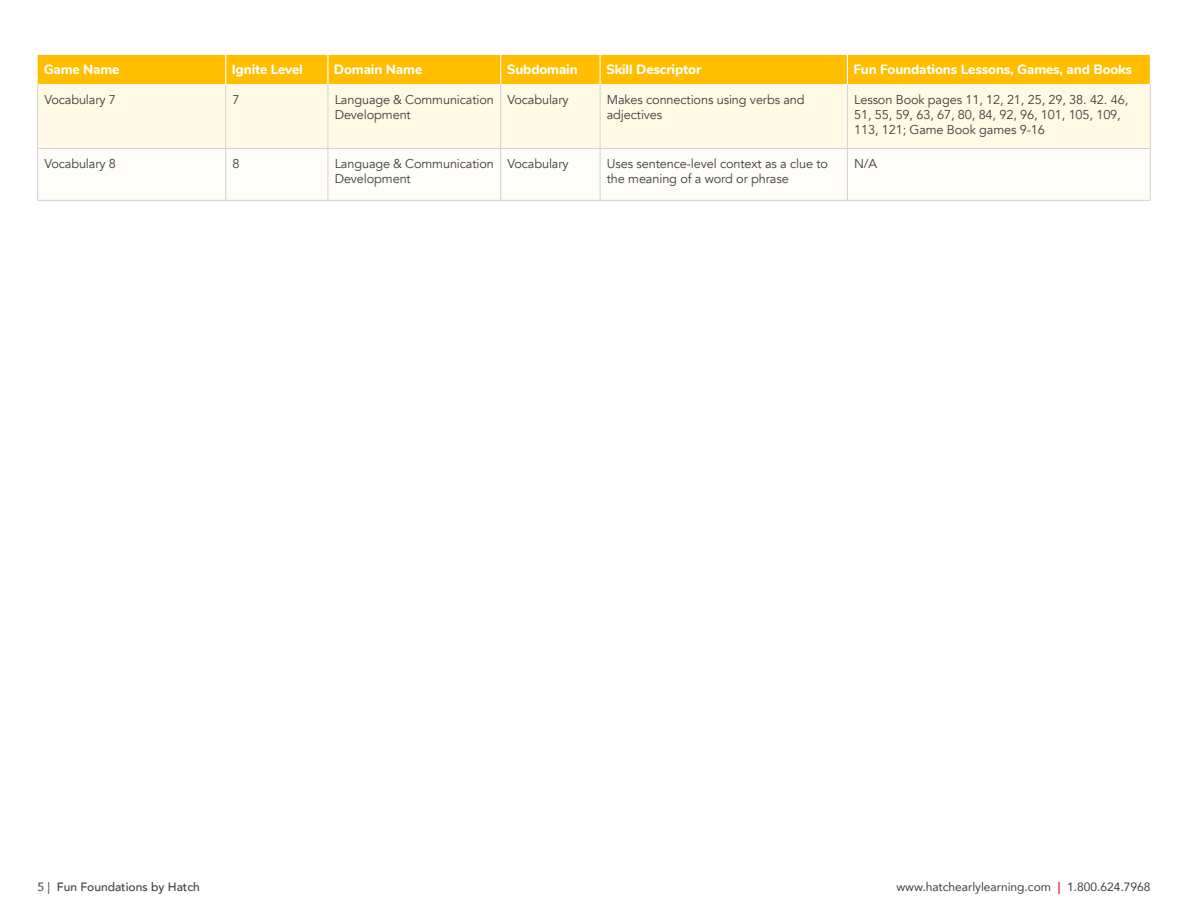
<style>
.page{position:relative;width:1188px;height:918px;background:#fff}
.page>*{position:absolute;margin:0;border:0;box-sizing:border-box;transform-origin:0 0}
.t1{font:800 13.5px "Nunito";letter-spacing:-.01em;color:#fff}
.t2{font:12.75px/15.3px "Avenir";letter-spacing:-.01em;color:#3e3e3f}
.t3{font:12px "Avenir";color:#3e3e3f}
.t4{font:500 12px "Avenir";color:#3e3e3f}
.s1{font-weight:400}
.s2{font-weight:900;color:#ee4048}
</style>
<div class="page">
<div style="left:38px;top:84px;width:1112px;height:64px;background:#fff9e6"></div>
<svg style="left:38px;top:149px;width:1112px;height:51px"></svg>
<hr style="left:37px;top:84px;width:1px;height:64px;background:#d1d2d4">
<hr style="left:225px;top:84px;width:1px;height:64px;background:#d1d2d4">
<hr style="left:328px;top:84px;width:1px;height:64px;background:#d1d2d4">
<hr style="left:500px;top:84px;width:1px;height:64px;background:#d1d2d4">
<hr style="left:600px;top:84px;width:1px;height:64px;background:#d1d2d4">
<hr style="left:847px;top:84px;width:1px;height:64px;background:#d1d2d4">
<hr style="left:1150px;top:84px;width:1px;height:64px;background:#d1d2d4">
<hr style="left:38px;top:148px;width:188px;height:1px;background:#d1d2d4">
<hr style="left:37px;top:149px;width:1px;height:51px;background:#d1d2d4">
<hr style="left:226px;top:148px;width:102px;height:1px;background:#d1d2d4">
<hr style="left:225px;top:149px;width:1px;height:51px;background:#d1d2d4">
<hr style="left:328px;top:148px;width:173px;height:1px;background:#d1d2d4">
<hr style="left:328px;top:149px;width:1px;height:51px;background:#d1d2d4">
<hr style="left:501px;top:148px;width:99px;height:1px;background:#d1d2d4">
<hr style="left:500px;top:149px;width:1px;height:51px;background:#d1d2d4">
<hr style="left:600px;top:148px;width:247px;height:1px;background:#d1d2d4">
<hr style="left:600px;top:149px;width:1px;height:51px;background:#d1d2d4">
<hr style="left:847px;top:148px;width:303px;height:1px;background:#d1d2d4">
<hr style="left:847px;top:149px;width:1px;height:51px;background:#d1d2d4">
<hr style="left:1150px;top:149px;width:1px;height:51px;background:#d1d2d4">
<hr style="left:38px;top:200px;width:188px;height:1px;background:#d1d2d4">
<hr style="left:226px;top:200px;width:102px;height:1px;background:#d1d2d4">
<hr style="left:328px;top:200px;width:173px;height:1px;background:#d1d2d4">
<hr style="left:501px;top:200px;width:99px;height:1px;background:#d1d2d4">
<hr style="left:600px;top:200px;width:247px;height:1px;background:#d1d2d4">
<hr style="left:847px;top:200px;width:303px;height:1px;background:#d1d2d4">
<div style="left:38px;top:54px;width:1113px;height:30px;background:#ffbe00"></div>
<p class="t1" style="left:44px;top:59px;width:77px">Game Name</p>
<p class="t1" style="left:232px;top:59px;width:73px">Ignite Level</p>
<p class="t1" style="left:334px;top:59px;width:90px">Domain Name</p>
<p class="t1" style="left:507px;top:59px;width:73px">Subdomain</p>
<p class="t1" style="left:606px;top:59px;width:97px">Skill Descriptor</p>
<p class="t1" style="left:853px;top:59px;width:280px">Fun Foundations Lessons, Games, and Books</p>
<p class="t2" style="left:44px;top:92px;width:73px">Vocabulary 7</p>
<p class="t2" style="left:232px;top:92px;width:9px">7</p>
<p class="t2" style="left:335px;top:92px;width:161px">Language &amp; Communication<br>Development</p>
<p class="t2" style="left:507px;top:92px;width:63px">Vocabulary</p>
<p class="t2" style="left:607px;top:92px;width:199px">Makes connections using verbs and adjectives</p>
<p class="t2" style="left:854px;top:92px;width:276px">Lesson Book pages 11, 12, 21, 25, 29, 38. 42. 46,<br>51, 55, 59, 63, 67, 80, 84, 92, 96, 101, 105, 109,<br>113, 121; Game Book games 9-16</p>
<p class="t2" style="left:44px;top:156px;width:73px">Vocabulary 8</p>
<p class="t2" style="left:232px;top:156px;width:9px">8</p>
<p class="t2" style="left:335px;top:156px;width:161px">Language &amp; Communication<br>Development</p>
<p class="t2" style="left:507px;top:156px;width:63px">Vocabulary</p>
<p class="t2" style="left:607px;top:156px;width:223px">Uses sentence-level context as a clue to the meaning of a word or phrase</p>
<p class="t2" style="left:854px;top:156px;width:25px">N/A</p>
<p class="t4" style="left:38px;top:877px;width:164px"><span class="s1">5 |</span> Fun Foundations by Hatch</p>
<p class="t3" style="left:896px;top:877px;width:256px">www.hatchearlylearning.com <span class="s2">|</span> 1.800.624.7968</p>
</div>
